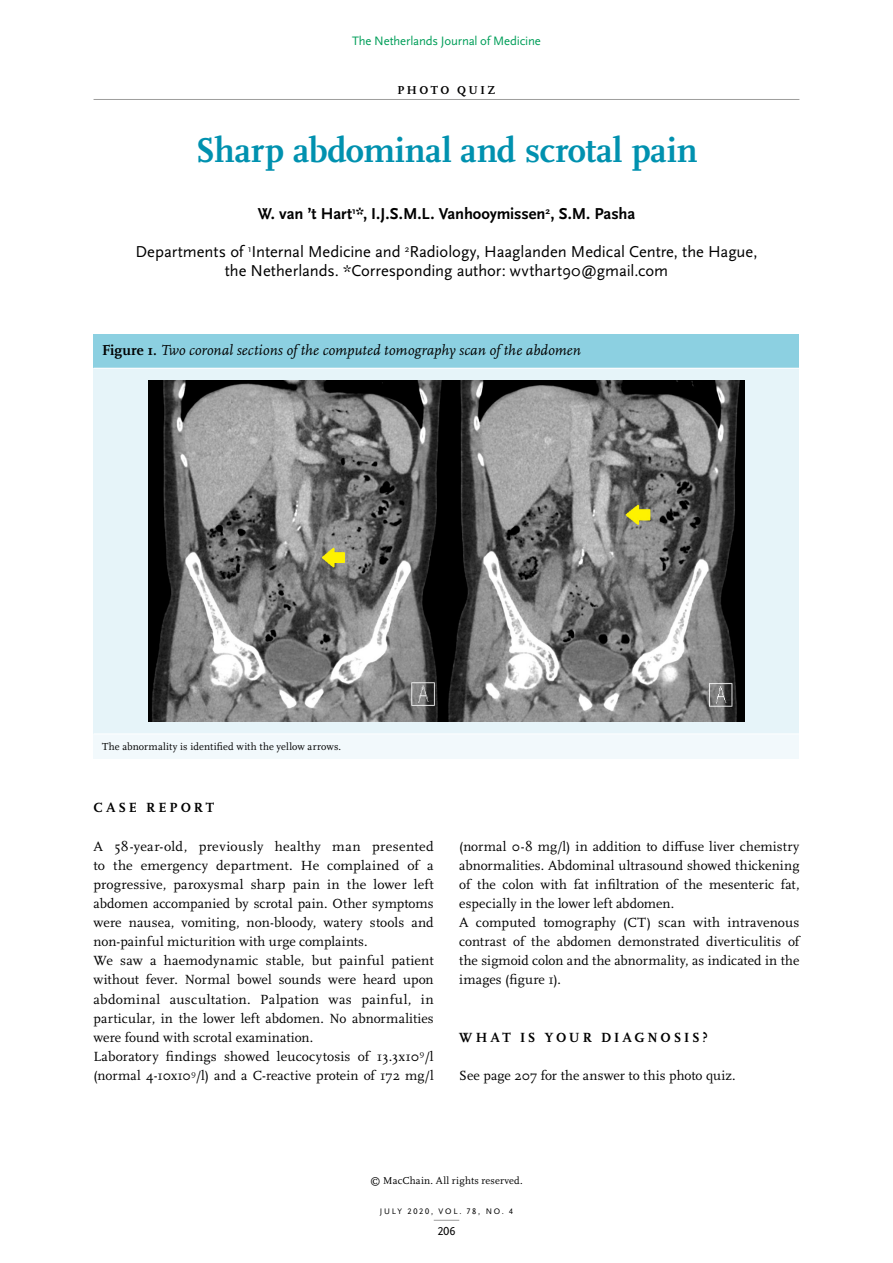
<style>
.page{position:relative;width:893px;height:1263px;background:#fff}
.page>*{position:absolute;margin:0;border:0;box-sizing:border-box;transform-origin:0 0}
.kop{font:700 36px "Scala Pro";letter-spacing:-.01em;color:#0091af}
.auteursinfo-z-super{font:16.5px/19.2px "Scala Sans Pro";letter-spacing:-.005em;color:#000;text-align:center}
.auteurs{font:700 16.5px "Scala Sans Pro";letter-spacing:-.01em;color:#000}
.tabel-caption{font:italic 15px "Scala Pro";letter-spacing:.005em;color:#000}
.brood_grep{font:13.8px/19.2px "Scala Pro";letter-spacing:.015em;color:#000;text-align:justify}
.tussenkop_1{font:700 13.8px "Scala Pro";letter-spacing:.195em;color:#000}
.tussenkop-hele-bree{font:700 13.8px "Scala Pro";letter-spacing:.215em;color:#000}
.t1{font:12.75px "Scala Sans Pro";letter-spacing:-.01em;color:#009e59}
.rubriek{font:700 12px "Scala Pro";letter-spacing:.205em;color:#000}
.t2{font:12px "Scala Sans Pro";color:#000}
.tabel_figuur-noot{font:10.5px "Scala Pro";letter-spacing:.025em;color:#000}
.t3{font:8.4px "Scala Sans Pro";letter-spacing:.21em;color:#000}
.s1{font-weight:700;font-style:normal}
</style>
<div class="page">
<svg style="left:434px;top:1220px;width:25px;height:1px"></svg>
<hr style="left:94px;top:99px;width:705px;height:1px;background:#9d9d9c">
<div style="left:94px;top:334px;width:705px;height:34px;background:#8cd0e1"></div>
<div style="left:94px;top:368px;width:705px;height:366px;background:#e6f4f9"></div>
<div style="left:94px;top:734px;width:705px;height:25px;background:#f2f9fc"></div>
<hr style="left:94px;top:368px;width:705px;height:1px;background:#fff">
<hr style="left:94px;top:733px;width:705px;height:1px;background:#fff">
<img style="left:149px;top:381px;width:595px;height:340px">
<p class="t1" style="left:352px;top:34px;width:190px">The Netherlands Journal of Medicine</p>
<p class="rubriek" style="left:397px;top:83px;width:99px">PHOTO QUIZ</p>
<p class="kop" style="left:195px;top:129px;width:504px">Sharp abdominal and scrotal pain</p>
<p class="auteurs" style="left:258px;top:204px;width:379px">W. van ’t Hart<sup>1</sup>*, I.J.S.M.L. Vanhooymissen<sup>2</sup>, S.M. Pasha</p>
<p class="auteursinfo-z-super" style="left:135px;top:242px;width:623px">Departments of <sup>1</sup>Internal Medicine and <sup>2</sup>Radiology, Haaglanden Medical Centre, the Hague, the Netherlands. *Corresponding author: wvthart90@gmail.com</p>
<p class="tabel-caption" style="left:102px;top:342px;width:480px"><span class="s1">Figure 1.</span> Two coronal sections of the computed tomography scan of the abdomen</p>
<p class="tabel_figuur-noot" style="left:102px;top:741px;width:241px">The abnormality is identified with the yellow arrows.</p>
<p class="tussenkop-hele-bree" style="left:94px;top:800px;width:122px">CASE REPORT</p>
<p class="brood_grep" style="left:94px;top:836px;width:342px">A 58-year-old, previously healthy man presented to the emergency department. He complained of a progressive, paroxysmal sharp pain in the lower left abdomen accompanied by scrotal pain. Other symptoms were nausea, vomiting, non-bloody, watery stools and non-painful micturition with urge complaints.</p>
<p class="brood_grep" style="left:94px;top:951px;width:342px">We saw a haemodynamic stable, but painful patient without fever. Normal bowel sounds were heard upon abdominal auscultation. Palpation was painful, in particular, in the lower left abdomen. No abnormalities were found with scrotal examination.</p>
<p class="brood_grep" style="left:94px;top:1047px;width:342px">Laboratory findings showed leucocytosis of 13.3x10<sup>9</sup>/l (normal 4-10x10<sup>9</sup>/l) and a C-reactive protein of 172 mg/l</p>
<p class="brood_grep" style="left:459px;top:836px;width:342px">(normal 0-8 mg/l) in addition to diffuse liver chemistry abnormalities. Abdominal ultrasound showed thickening of the colon with fat infiltration of the mesenteric fat, especially in the lower left abdomen.</p>
<p class="brood_grep" style="left:459px;top:913px;width:343px;text-align:left">A computed tomography (CT) scan with intravenous contrast of the abdomen demonstrated diverticulitis of the sigmoid colon and the abnormality, as indicated in the images (figure 1).</p>
<p class="tussenkop_1" style="left:459px;top:1029px;width:250px">WHAT IS YOUR DIAGNOSIS?</p>
<p class="brood_grep" style="left:459px;top:1066px;width:278px">See page 207 for the answer to this photo quiz.</p>
<p class="tabel_figuur-noot" style="left:370px;top:1174px;width:154px">© MacChain. All rights reserved.</p>
<p class="t3" style="left:380px;top:1206px;width:135px">JULY 2020, VOL. 78, NO. 4</p>
<p class="t2" style="left:437px;top:1224px;width:19px">206</p>
</div>
